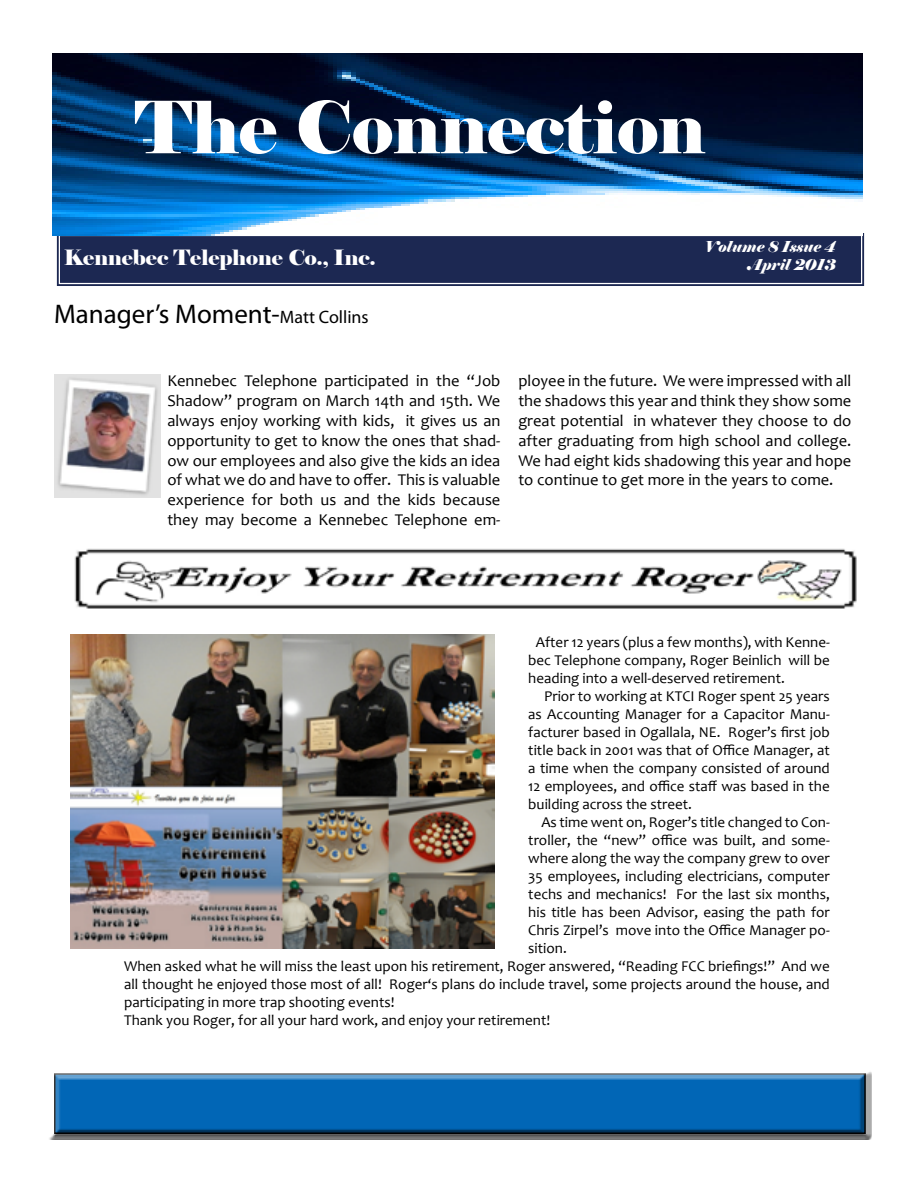
<style>
.page{position:relative;width:918px;height:1188px;background:#fff}
.page>*{position:absolute;margin:0;border:0;box-sizing:border-box;transform-origin:0 0}
.t1{font:72px "Elephant";color:#fff}
.t2{font:27px "Myriad Pro";color:#000}
.t3{font:21px "Elephant";color:#fff}
.t4{font:16.5px/19.8px "Candara";color:#000;text-align:justify}
.t5{font:15px/18px "Candara";color:#000;text-align:justify}
.t6{font:italic 15px/18px "Elephant";color:#fff;text-align:right}
.s1{font-size:18px}
</style>
<div class="page">
<div style="left:52px;top:228px;width:811px;height:57px;background:#1c2852"></div>
<div style="left:56px;top:232px;width:809px;height:55px;border:1px solid #fff"></div>
<div style="left:59px;top:235px;width:803px;height:49px;border:1px solid #fff"></div>
<img style="left:53px;top:54px;width:809px;height:181px">
<div style="left:48px;top:1070px;width:824px;height:70px;background:#000;opacity:.75"></div>
<img style="left:70px;top:635px;width:425px;height:314px">
<img style="left:74px;top:548px;width:783px;height:61px">
<img style="left:54px;top:374px;width:106px;height:124px">
<h1 class="t1" style="left:135px;top:82px;width:572px">The Connection</h1>
<h3 class="t3" style="left:64px;top:244px;width:313px">Kennebec Telephone Co., Inc.</h3>
<p class="t6" style="left:705px;top:238px;width:132px">Volume 8 Issue 4<br>April 2013</p>
<h2 class="t2" style="left:54px;top:297px;width:316px">Manager’s Moment-<span class="s1">Matt Collins</span></h2>
<p class="t4" style="left:167px;top:371px;width:335px">Kennebec Telephone participated in the “Job Shadow” program on March 14th and 15th. We always enjoy working with kids, it gives us an opportunity to get to know the ones that shad&shy;ow our employees and also give the kids an idea of what we do and have to offer. This is valuable experience for both us and the kids because they may become a Kennebec Telephone em-</p>
<p class="t4" style="left:518px;top:371px;width:335px">ployee in the future. We were impressed with all the shadows this year and think they show some great potential in whatever they choose to do after graduating from high school and college.<br>We had eight kids shadowing this year and hope to continue to get more in the years to come.</p>
<p class="t5" style="left:528px;top:633px;width:303px;text-indent:8px">After 12 years (plus a few months), with Kenne&shy;bec Telephone company, Roger Beinlich will be heading into a well-deserved retirement.</p>
<p class="t5" style="left:528px;top:687px;width:303px;text-indent:16px">Prior to working at KTCI Roger spent 25 years as Accounting Manager for a Capacitor Manu&shy;facturer based in Ogallala, NE. Roger’s first job title back in 2001 was that of Office Manager, at a time when the company consisted of around 12 employees, and office staff was based in the building across the street.</p>
<p class="t5" style="left:541px;top:813px;width:290px">As time went on, Roger’s title changed to Con-</p>
<p class="t5" style="left:528px;top:831px;width:303px">troller, the “new” office was built, and some-</p>
<p class="t5" style="left:528px;top:849px;width:303px">where along the way the company grew to over</p>
<p class="t5" style="left:528px;top:867px;width:303px">35 employees, including electricians, computer</p>
<p class="t5" style="left:528px;top:885px;width:303px">techs and mechanics! For the last six months,</p>
<p class="t5" style="left:528px;top:903px;width:303px">his title has been Advisor, easing the path for</p>
<p class="t5" style="left:528px;top:921px;width:303px">Chris Zirpel’s move into the Office Manager po-</p>
<p class="t5" style="left:528px;top:939px;width:40px">sition.</p>
<p class="t5" style="left:124px;top:957px;width:707px">When asked what he will miss the least upon his retirement, Roger answered, “Reading FCC briefings!” And we</p>
<p class="t5" style="left:124px;top:975px;width:707px">all thought he enjoyed those most of all! Roger‘s plans do include travel, some projects around the house, and</p>
<p class="t5" style="left:124px;top:993px;width:272px">participating in more trap shooting events!</p>
<p class="t5" style="left:124px;top:1011px;width:428px">Thank you Roger, for all your hard work, and enjoy your retirement!</p>
</div>
